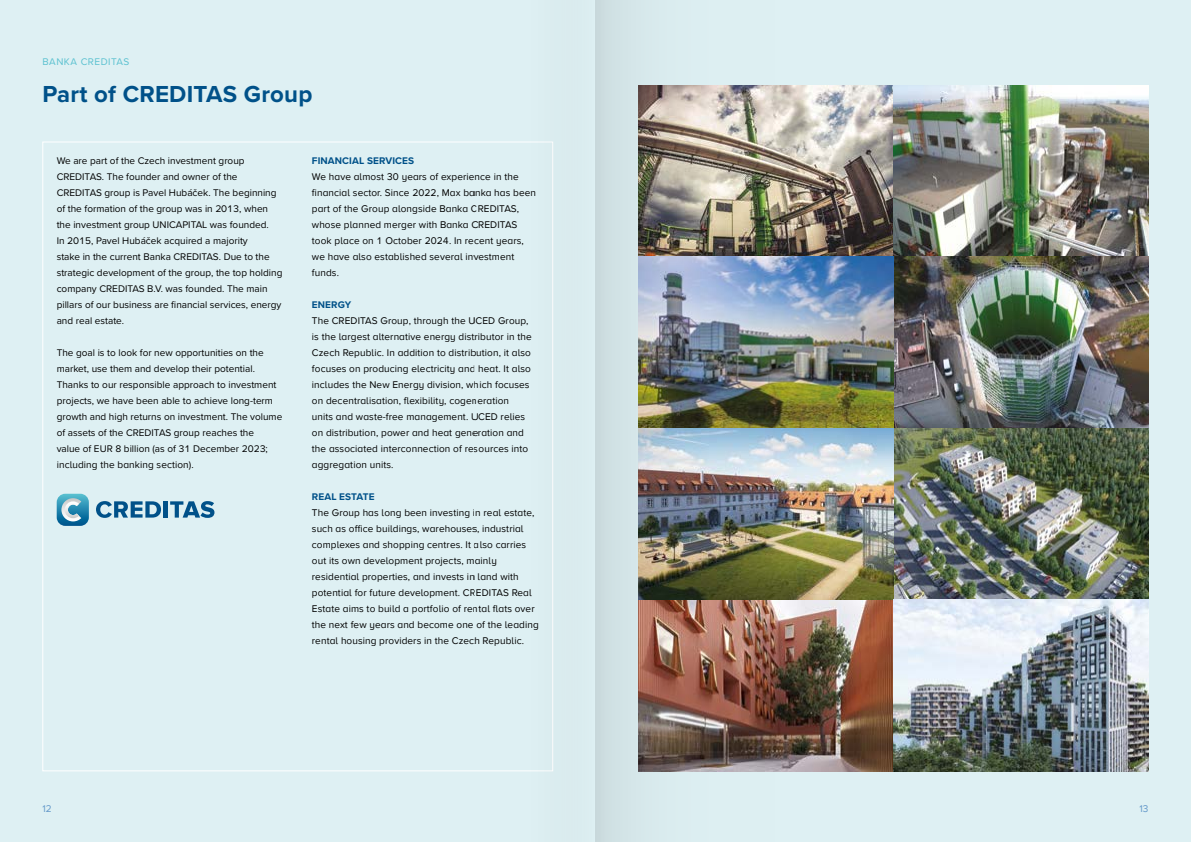
<style>
.page{position:relative;width:1191px;height:842px;background:#fff}
.page>*{position:absolute;margin:0;border:0;box-sizing:border-box;transform-origin:0 0}
.t1{font:700 24px "Proxima Nova";letter-spacing:.01em;color:#005189}
.t2{font:10px/16px "Proxima Nova A";letter-spacing:.01em;color:#000}
.t3{font:10px/16px "Proxima Nova";color:#000}
.t4{font:700 10px "Proxima Nova";letter-spacing:.01em;color:#005189}
.t5{font:10px "Proxima Nova";letter-spacing:.05em;color:#5ac1d0}
.t6{font:10px "Proxima Nova A";color:#659aca}
.s1{font-family:"Proxima Nova"}
</style>
<div class="page">
<div style="left:595px;top:0;width:596px;height:842px;background:#def0f3"></div>
<div style="left:0;top:0;width:595px;height:842px;background:#def0f3"></div>
<img style="left:792px;top:85px;width:356px;height:686px">
<svg style="left:57px;top:494px;width:32px;height:32px"></svg>
<svg style="left:170px;top:501px;width:44px;height:17px"></svg>
<svg style="left:96px;top:501px;width:65px;height:17px"></svg>
<div style="left:163px;top:501px;width:5px;height:17px;background:#005189"></div>
<img style="left:595px;top:0;width:197px;height:842px">
<p class="t5" style="left:43px;top:54px;width:88px">BANKA CREDITAS</p>
<h1 class="t1" style="left:43px;top:76px;width:271px">Part of CREDITAS Group</h1>
<p class="t3" style="left:57px;top:152px;width:227px">We are part of the Czech investment group CREDITAS. The founder and owner of the CREDITAS group is Pavel Hubáček. The beginning of the formation of the group was in 2013, when the investment group UNICAPITAL was founded.<br>In 2015, Pavel Hubáček acquired a majority<br>stake in the current Banka CREDITAS. Due to the strategic development of the group, the top holding company CREDITAS B.V. was founded. The main pillars of our business are financial services, energy and real estate.</p>
<p class="t3" style="left:57px;top:344px;width:227px">The goal is to look for new opportunities on the market, use them and develop their potential.<br>Thanks to our responsible approach to investment projects, we have been able to achieve long-term growth and high returns on investment. The volume of assets of the CREDITAS group reaches the<br>value of EUR 8 billion (as of 31 December 2023;</p>
<p class="t2" style="left:57px;top:457px;width:138px">including the banking section<span class="s1">).</span></p>
<p class="t4" style="left:312px;top:153px;width:104px">FINANCIAL SERVICES</p>
<p class="t2" style="left:312px;top:169px;width:226px">We have almost 30 years of experience in the financial sector. Since 2022, Max banka has been part of the Group alongside Banka CREDITAS, whose planned merger with Banka CREDITAS took place on 1 October 2024. In recent years, we have also established several investment funds.</p>
<p class="t4" style="left:312px;top:297px;width:41px">ENERGY</p>
<p class="t2" style="left:312px;top:313px;width:221px">The CREDITAS Group, through the UCED Group, is the largest alternative energy distributor in the Czech Republic. In addition to distribution, it also focuses on producing electricity and heat. It also includes the New Energy division, which focuses on decentralisation, flexibility, cogeneration units and waste-free management. UCED relies on distribution, power and heat generation and the associated interconnection of resources into aggregation units.</p>
<p class="t4" style="left:312px;top:489px;width:64px">REAL ESTATE</p>
<p class="t2" style="left:312px;top:505px;width:228px">The Group has long been investing in real estate, such as office buildings, warehouses, industrial complexes and shopping centres. It also carries out its own development projects, mainly residential properties, and invests in land with potential for future development. CREDITAS Real Estate aims to build a portfolio of rental flats over the next few years and become one of the leading rental housing providers in the Czech Republic.</p>
<p class="t6" style="left:43px;top:803px;width:11px">12</p>
<p class="t6" style="left:1139px;top:803px;width:10px">13</p>
</div>
